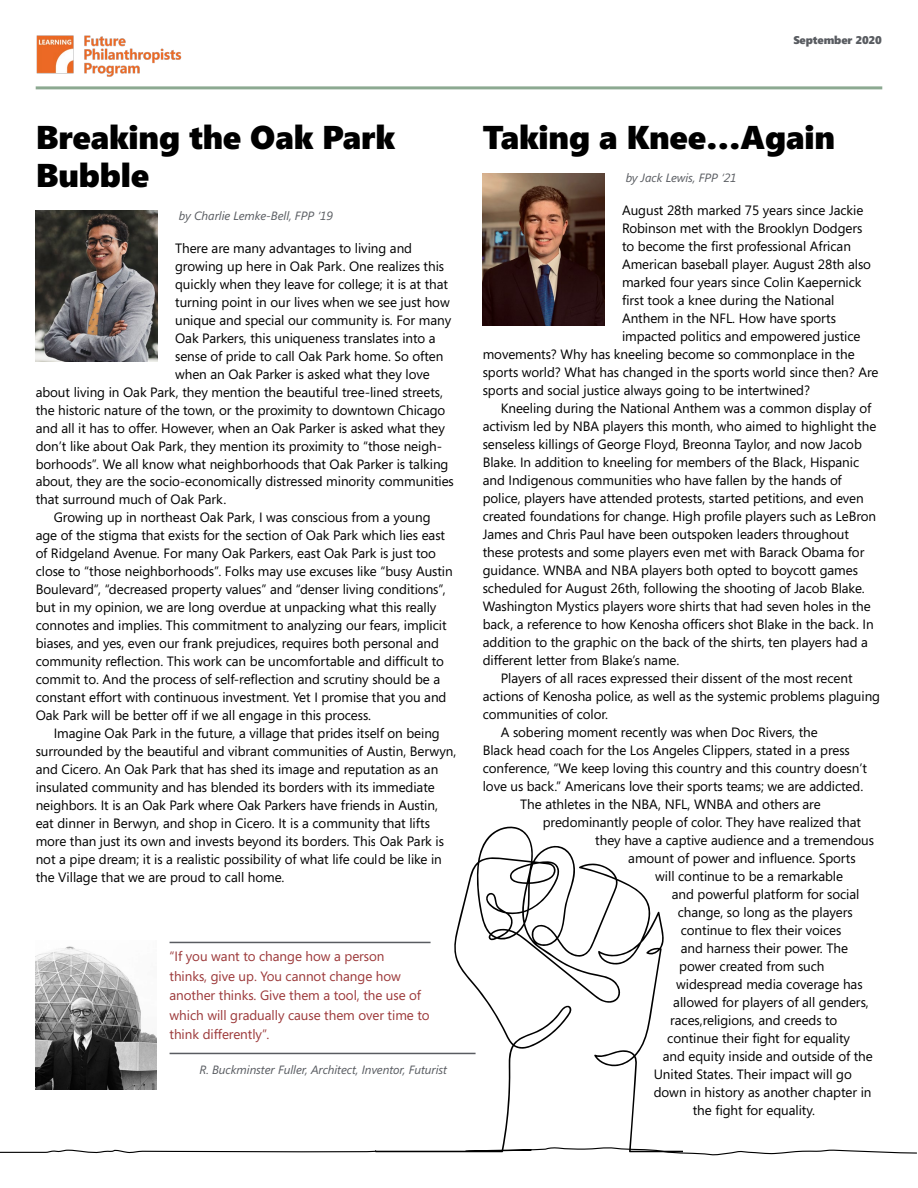
<style>
.page{position:relative;width:918px;height:1188px;background:#fff}
.page>*{position:absolute;margin:0;border:0;box-sizing:border-box;transform-origin:0 0}
.t1{font:900 33px/37.5px "Segoe";letter-spacing:-.005em;color:#000}
.t2{font:13.5px "Segoe";letter-spacing:-.005em;color:#000}
.t3{font:13.5px/19.5px "Segoe";letter-spacing:-.005em;color:#9c3839}
.t4{font:italic 12px "Segoe";letter-spacing:-.005em;color:#595c61}
.t5{font:900 11.25px "Segoe";letter-spacing:-.01em;color:#595c61}
</style>
<div class="page">
<hr style="left:36px;top:86px;width:846px;height:3px;background:#8ca991">
<img style="left:36px;top:36px;width:146px;height:41px">
<img style="left:483px;top:173px;width:121px;height:152px">
<img style="left:36px;top:210px;width:121px;height:152px">
<svg style="left:375px;top:826px;width:289px;height:326px"></svg>
<svg style="left:464px;top:1147px;width:453px;height:9px"></svg>
<svg style="left:0;top:1149px;width:377px;height:5px"></svg>
<hr style="left:170px;top:942px;width:261px;height:1px;background:#595c61">
<hr style="left:170px;top:1053px;width:306px;height:1px;background:#595c61">
<img style="left:36px;top:946px;width:121px;height:143px">
<p class="t5" style="left:793px;top:34px;width:90px">September 2020</p>
<h1 class="t1" style="left:36px;top:119px;width:361px">Breaking the Oak Park<br>Bubble</h1>
<p class="t4" style="left:179px;top:208px;width:156px">by Charlie Lemke-Bell, FPP ‘19</p>
<p class="t2" style="left:175px;top:239px;width:239px">There are many advantages to living and</p>
<p class="t2" style="left:175px;top:257px;width:271px">growing up here in Oak Park. One realizes this</p>
<p class="t2" style="left:175px;top:275px;width:274px">quickly when they leave for college; it is at that</p>
<p class="t2" style="left:175px;top:293px;width:276px">turning point in our lives when we see just how</p>
<p class="t2" style="left:175px;top:310px;width:278px">unique and special our community is. For many</p>
<p class="t2" style="left:175px;top:328px;width:262px">Oak Parkers, this uniqueness translates into a</p>
<p class="t2" style="left:175px;top:346px;width:270px">sense of pride to call Oak Park home. So often</p>
<p class="t2" style="left:175px;top:364px;width:256px">when an Oak Parker is asked what they love</p>
<p class="t2" style="left:36px;top:382px;width:409px">about living in Oak Park, they mention the beautiful tree-lined streets,</p>
<p class="t2" style="left:36px;top:400px;width:411px">the historic nature of the town, or the proximity to downtown Chicago</p>
<p class="t2" style="left:36px;top:418px;width:411px">and all it has to offer. However, when an Oak Parker is asked what they</p>
<p class="t2" style="left:36px;top:436px;width:408px">don’t like about Oak Park, they mention its proximity to “those neigh-</p>
<p class="t2" style="left:36px;top:454px;width:414px">borhoods”. We all know what neighborhoods that Oak Parker is talking</p>
<p class="t2" style="left:36px;top:472px;width:420px">about, they are the socio-economically distressed minority communities</p>
<p class="t2" style="left:36px;top:490px;width:192px">that surround much of Oak Park.</p>
<p class="t2" style="left:54px;top:508px;width:378px">Growing up in northeast Oak Park, I was conscious from a young</p>
<p class="t2" style="left:36px;top:526px;width:411px">age of the stigma that exists for the section of Oak Park which lies east</p>
<p class="t2" style="left:36px;top:544px;width:402px">of Ridgeland Avenue. For many Oak Parkers, east Oak Park is just too</p>
<p class="t2" style="left:36px;top:562px;width:419px">close to “those neighborhoods”. Folks may use excuses like “busy Austin</p>
<p class="t2" style="left:36px;top:580px;width:412px">Boulevard”, “decreased property values” and “denser living conditions”,</p>
<p class="t2" style="left:36px;top:598px;width:402px">but in my opinion, we are long overdue at unpacking what this really</p>
<p class="t2" style="left:36px;top:616px;width:413px">connotes and implies. This commitment to analyzing our fears, implicit</p>
<p class="t2" style="left:36px;top:634px;width:405px">biases, and yes, even our frank prejudices, requires both personal and</p>
<p class="t2" style="left:36px;top:652px;width:410px">community reflection. This work can be uncomfortable and difficult to</p>
<p class="t2" style="left:36px;top:670px;width:406px">commit to. And the process of self-reflection and scrutiny should be a</p>
<p class="t2" style="left:36px;top:688px;width:412px">constant effort with continuous investment. Yet I promise that you and</p>
<p class="t2" style="left:36px;top:706px;width:337px">Oak Park will be better off if we all engage in this process.</p>
<p class="t2" style="left:54px;top:724px;width:388px">Imagine Oak Park in the future, a village that prides itself on being</p>
<p class="t2" style="left:36px;top:742px;width:422px">surrounded by the beautiful and vibrant communities of Austin, Berwyn,</p>
<p class="t2" style="left:36px;top:760px;width:404px">and Cicero. An Oak Park that has shed its image and reputation as an</p>
<p class="t2" style="left:36px;top:778px;width:401px">insulated community and has blended its borders with its immediate</p>
<p class="t2" style="left:36px;top:796px;width:404px">neighbors. It is an Oak Park where Oak Parkers have friends in Austin,</p>
<p class="t2" style="left:36px;top:814px;width:396px">eat dinner in Berwyn, and shop in Cicero. It is a community that lifts</p>
<p class="t2" style="left:36px;top:832px;width:410px">more than just its own and invests beyond its borders. This Oak Park is</p>
<p class="t2" style="left:36px;top:850px;width:408px">not a pipe dream; it is a realistic possibility of what life could be like in</p>
<p class="t2" style="left:36px;top:868px;width:250px">the Village that we are proud to call home.</p>
<p class="t3" style="left:170px;top:946px;width:262px">“If you want to change how a person<br>thinks, give up. You cannot change how another thinks. Give them a tool, the use of which will gradually cause them over time to think differently”.</p>
<p class="t4" style="left:199px;top:1063px;width:249px">R. Buckminster Fuller, Architect, Inventor, Futurist</p>
<h1 class="t1" style="left:483px;top:119px;width:354px">Taking a Knee…Again</h1>
<p class="t4" style="left:626px;top:171px;width:113px">by Jack Lewis, FPP ‘21</p>
<p class="t2" style="left:622px;top:201px;width:243px">August 28th marked 75 years since Jackie</p>
<p class="t2" style="left:622px;top:219px;width:242px">Robinson met with the Brooklyn Dodgers</p>
<p class="t2" style="left:622px;top:237px;width:230px">to become the first professional African</p>
<p class="t2" style="left:622px;top:255px;width:250px">American baseball player. August 28th also</p>
<p class="t2" style="left:622px;top:273px;width:241px">marked four years since Colin Kaepernick</p>
<p class="t2" style="left:622px;top:291px;width:214px">first took a knee during the National</p>
<p class="t2" style="left:622px;top:309px;width:215px">Anthem in the NFL. How have sports</p>
<p class="t2" style="left:622px;top:327px;width:240px">impacted politics and empowered justice</p>
<p class="t2" style="left:483px;top:345px;width:373px">movements? Why has kneeling become so commonplace in the</p>
<p class="t2" style="left:483px;top:363px;width:397px">sports world? What has changed in the sports world since then? Are</p>
<p class="t2" style="left:483px;top:381px;width:329px">sports and social justice always going to be intertwined?</p>
<p class="t2" style="left:501px;top:399px;width:372px">Kneeling during the National Anthem was a common display of</p>
<p class="t2" style="left:483px;top:417px;width:395px">activism led by NBA players this month, who aimed to highlight the</p>
<p class="t2" style="left:483px;top:435px;width:381px">senseless killings of George Floyd, Breonna Taylor, and now Jacob</p>
<p class="t2" style="left:483px;top:453px;width:378px">Blake. In addition to kneeling for members of the Black, Hispanic</p>
<p class="t2" style="left:483px;top:471px;width:361px">and Indigenous communities who have fallen by the hands of</p>
<p class="t2" style="left:483px;top:489px;width:383px">police, players have attended protests, started petitions, and even</p>
<p class="t2" style="left:483px;top:507px;width:395px">created foundations for change. High profile players such as LeBron</p>
<p class="t2" style="left:483px;top:525px;width:368px">James and Chris Paul have been outspoken leaders throughout</p>
<p class="t2" style="left:483px;top:543px;width:383px">these protests and some players even met with Barack Obama for</p>
<p class="t2" style="left:483px;top:561px;width:377px">guidance. WNBA and NBA players both opted to boycott games</p>
<p class="t2" style="left:483px;top:579px;width:384px">scheduled for August 26th, following the shooting of Jacob Blake.</p>
<p class="t2" style="left:483px;top:597px;width:390px">Washington Mystics players wore shirts that had seven holes in the</p>
<p class="t2" style="left:483px;top:615px;width:392px">back, a reference to how Kenosha officers shot Blake in the back. In</p>
<p class="t2" style="left:483px;top:633px;width:387px">addition to the graphic on the back of the shirts, ten players had a</p>
<p class="t2" style="left:483px;top:651px;width:198px">different letter from Blake’s name.</p>
<p class="t2" style="left:501px;top:669px;width:353px">Players of all races expressed their dissent of the most recent</p>
<p class="t2" style="left:483px;top:687px;width:399px">actions of Kenosha police, as well as the systemic problems plaguing</p>
<p class="t2" style="left:483px;top:705px;width:127px">communities of color.</p>
<p class="t2" style="left:501px;top:723px;width:318px">A sobering moment recently was when Doc Rivers, the</p>
<p class="t2" style="left:483px;top:741px;width:369px">Black head coach for the Los Angeles Clippers, stated in a press</p>
<p class="t2" style="left:483px;top:759px;width:386px">conference, “We keep loving this country and this country doesn’t</p>
<p class="t2" style="left:483px;top:777px;width:382px">love us back.” Americans love their sports teams; we are addicted.</p>
<p class="t2" style="left:520px;top:795px;width:302px">The athletes in the NBA, NFL, WNBA and others are</p>
<p class="t2" style="left:543px;top:813px;width:320px">predominantly people of color. They have realized that</p>
<p class="t2" style="left:595px;top:831px;width:280px">they have a captive audience and a tremendous</p>
<p class="t2" style="left:628px;top:849px;width:229px">amount of power and influence. Sports</p>
<p class="t2" style="left:655px;top:867px;width:189px">will continue to be a remarkable</p>
<p class="t2" style="left:672px;top:885px;width:189px">and powerful platform for social</p>
<p class="t2" style="left:678px;top:903px;width:176px">change, so long as the players</p>
<p class="t2" style="left:681px;top:921px;width:162px">continue to flex their voices</p>
<p class="t2" style="left:681px;top:939px;width:169px">and harness their power. The</p>
<p class="t2" style="left:679px;top:957px;width:147px">power created from such</p>
<p class="t2" style="left:676px;top:975px;width:188px">widespread media coverage has</p>
<p class="t2" style="left:673px;top:993px;width:197px">allowed for players of all genders,</p>
<p class="t2" style="left:670px;top:1011px;width:169px">races,religions, and creeds to</p>
<p class="t2" style="left:667px;top:1029px;width:184px">continue their fight for equality</p>
<p class="t2" style="left:663px;top:1047px;width:212px">and equity inside and outside of the</p>
<p class="t2" style="left:654px;top:1065px;width:200px">United States. Their impact will go</p>
<p class="t2" style="left:654px;top:1083px;width:219px">down in history as another chapter in</p>
<p class="t2" style="left:693px;top:1101px;width:124px">the fight for equality.</p>
</div>
